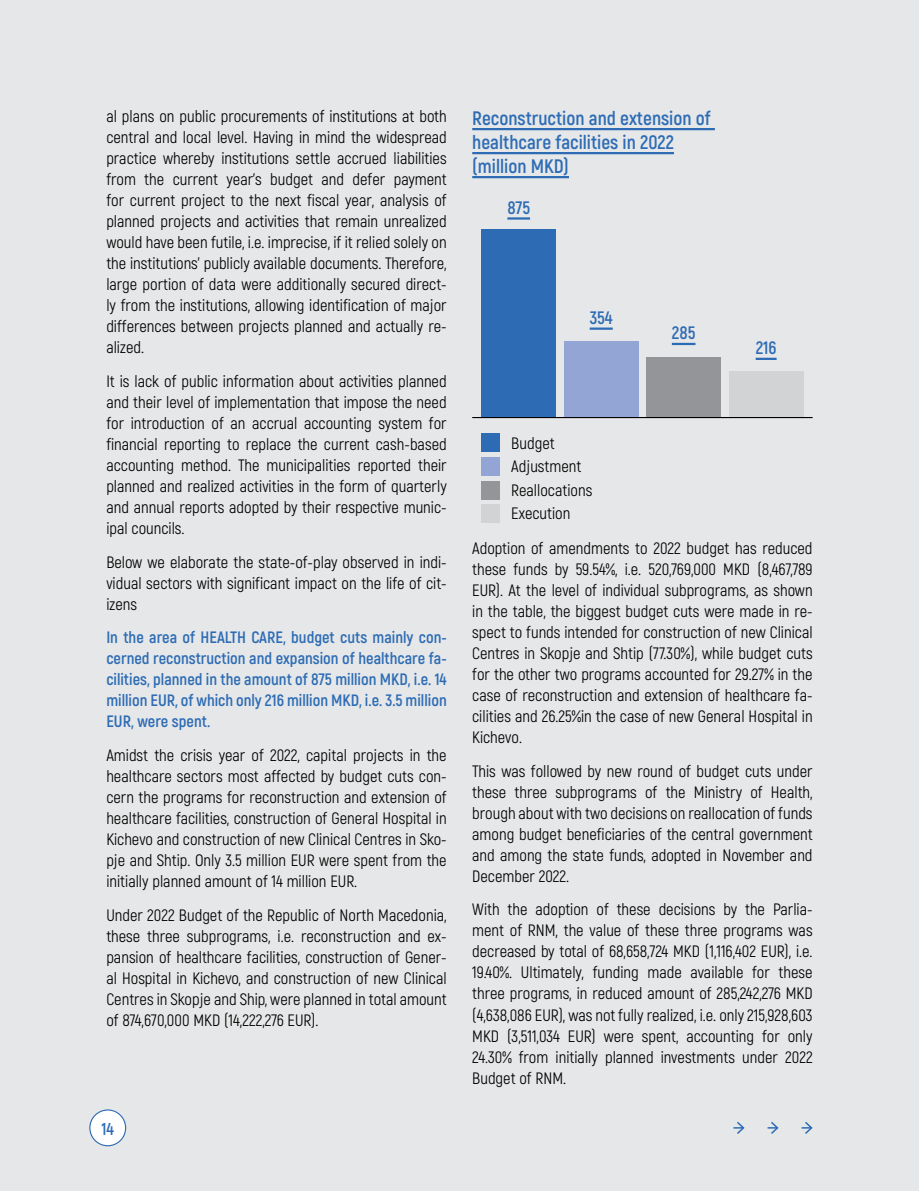
<style>
.page{position:relative;width:919px;height:1191px;background:#fff}
.page>*{position:absolute;margin:0;border:0;box-sizing:border-box;transform-origin:0 0}
.t1{font:700 19.5px/24px "Akrobat";color:#2d6cb5}
.t2{font:700 18px "Akrobat";color:#2d6cb5}
.t3{font:700 17.1px "Akrobat";color:#2d6cb5}
.t4{font:16.5px/21px "Akrobat";color:#000;text-align:justify}
.t5{font:700 16.5px/21px "Akrobat";color:#2d6cb5;text-align:justify}
</style>
<div class="page">
<div style="left:0;top:0;width:918px;height:1191px;background:#e6e7e8"></div>
<svg style="left:801px;top:1122px;width:12px;height:12px"></svg>
<svg style="left:767px;top:1122px;width:12px;height:12px"></svg>
<svg style="left:733px;top:1122px;width:12px;height:12px"></svg>
<div style="left:90px;top:1110px;width:36px;height:35px;background:#fff;border-radius:50%"></div>
<div style="left:89px;top:1109px;width:37px;height:37px;border:1px solid #2d6cb5;border-radius:50%"></div>
<hr style="left:472px;top:128px;width:242px;height:2px;background:#2d6cb5">
<hr style="left:472px;top:152px;width:202px;height:2px;background:#2d6cb5">
<hr style="left:472px;top:176px;width:97px;height:2px;background:#2d6cb5">
<div style="left:481px;top:433px;width:19px;height:19px;background:#2d6cb5"></div>
<div style="left:481px;top:457px;width:19px;height:19px;background:#92a5d5"></div>
<div style="left:481px;top:481px;width:19px;height:19px;background:#939598"></div>
<div style="left:481px;top:504px;width:19px;height:19px;background:#d1d3d4"></div>
<div style="left:646px;top:356px;width:74px;height:61px;background:#939598"></div>
<div style="left:729px;top:371px;width:74px;height:46px;background:#d1d3d4"></div>
<div style="left:564px;top:341px;width:74px;height:76px;background:#92a5d5"></div>
<hr style="left:589px;top:327px;width:23px;height:3px;background:#2d6cb5">
<hr style="left:671px;top:343px;width:24px;height:2px;background:#2d6cb5">
<hr style="left:755px;top:358px;width:21px;height:2px;background:#2d6cb5">
<div style="left:481px;top:229px;width:75px;height:188px;background:#2d6cb5"></div>
<hr style="left:507px;top:217px;width:23px;height:3px;background:#2d6cb5">
<hr style="left:472px;top:417px;width:340px;height:1px;background:#000">
<p class="t4" style="left:106px;top:106px;width:342px">al plans on public procurements of institutions at both central and local level. Having in mind the widespread practice whereby institutions settle accrued liabilities from the current year’s budget and defer payment for current project to the next fiscal year, analysis of planned projects and activities that remain unrealized would have been futile, i.e. imprecise, if it relied solely on the institutions’ publicly available documents. Therefore, large portion of data were additionally secured direct&shy;ly from the institutions, allowing identification of major differences between projects planned and actually re&shy;alized.</p>
<p class="t4" style="left:106px;top:370px;width:342px">It is lack of public information about activities planned and their level of implementation that impose the need for introduction of an accrual accounting system for financial reporting to replace the current cash-based accounting method. The municipalities reported their planned and realized activities in the form of quarterly and annual reports adopted by their respective munic&shy;ipal councils.</p>
<p class="t4" style="left:106px;top:551px;width:342px">Below we elaborate the state-of-play observed in indi&shy;vidual sectors with significant impact on the life of cit&shy;izens</p>
<p class="t5" style="left:106px;top:627px;width:342px">In the area of HEALTH CARE, budget cuts mainly con&shy;cerned reconstruction and expansion of healthcare fa&shy;cilities, planned in the amount of 875 million MKD, i.e. 14 million EUR, of which only 216 million MKD, i.e. 3.5 million EUR, were spent.</p>
<p class="t4" style="left:106px;top:745px;width:342px">Amidst the crisis year of 2022, capital projects in the healthcare sectors most affected by budget cuts con&shy;cern the programs for reconstruction and extension of healthcare facilities, construction of General Hospital in Kichevo and construction of new Clinical Centres in Sko&shy;pje and Shtip. Only 3.5 million EUR were spent from the initially planned amount of 14 million EUR.</p>
<p class="t4" style="left:106px;top:904px;width:342px">Under 2022 Budget of the Republic of North Macedonia, these three subprograms, i.e. reconstruction and ex&shy;pansion of healthcare facilities, construction of Gener&shy;al Hospital in Kichevo, and construction of new Clinical Centres in Skopje and Ship, were planned in total amount of 874,670,000 MKD (14,222,276 EUR).</p>
<p class="t3" style="left:101px;top:1118px;width:14px">14</p>
<p class="t1" style="left:472px;top:106px;width:240px">Reconstruction and extension of healthcare facilities in 2022 (million MKD)</p>
<p class="t2" style="left:507px;top:196px;width:24px">875</p>
<p class="t2" style="left:589px;top:307px;width:25px">354</p>
<p class="t4" style="left:511px;top:431px;width:82px;line-height:23.5px;text-align:left">Budget<br>Adjustment<br>Reallocations<br>Execution</p>
<p class="t2" style="left:671px;top:322px;width:25px">285</p>
<p class="t2" style="left:755px;top:337px;width:22px">216</p>
<p class="t4" style="left:472px;top:537px;width:342px">Adoption of amendments to 2022 budget has reduced these funds by 59.54%, i.e. 520,769,000 MKD (8,467,789<br>EUR). At the level of individual subprograms, as shown in the table, the biggest budget cuts were made in re&shy;spect to funds intended for construction of new Clinical Centres in Skopje and Shtip (77.30%), while budget cuts for the other two programs accounted for 29.27% in the case of reconstruction and extension of healthcare fa&shy;cilities and 26.25%in the case of new General Hospital in Kichevo.</p>
<p class="t4" style="left:472px;top:760px;width:342px">This was followed by new round of budget cuts under these three subprograms of the Ministry of Health, brough about with two decisions on reallocation of funds among budget beneficiaries of the central government and among the state funds, adopted in November and December 2022.</p>
<p class="t4" style="left:472px;top:899px;width:342px">With the adoption of these decisions by the Parlia&shy;ment of RNM, the value of these three programs was decreased by total of 68,658,724 MKD (1,116,402 EUR), i.e.<br>19.40%. Ultimately, funding made available for these three programs, in reduced amount of 285,242,276 MKD (4,638,086 EUR), was not fully realized, i.e. only 215,928,603<br>MKD (3,511,034 EUR) were spent, accounting for only 24.30% from initially planned investments under 2022<br>Budget of RNM.</p>
</div>
